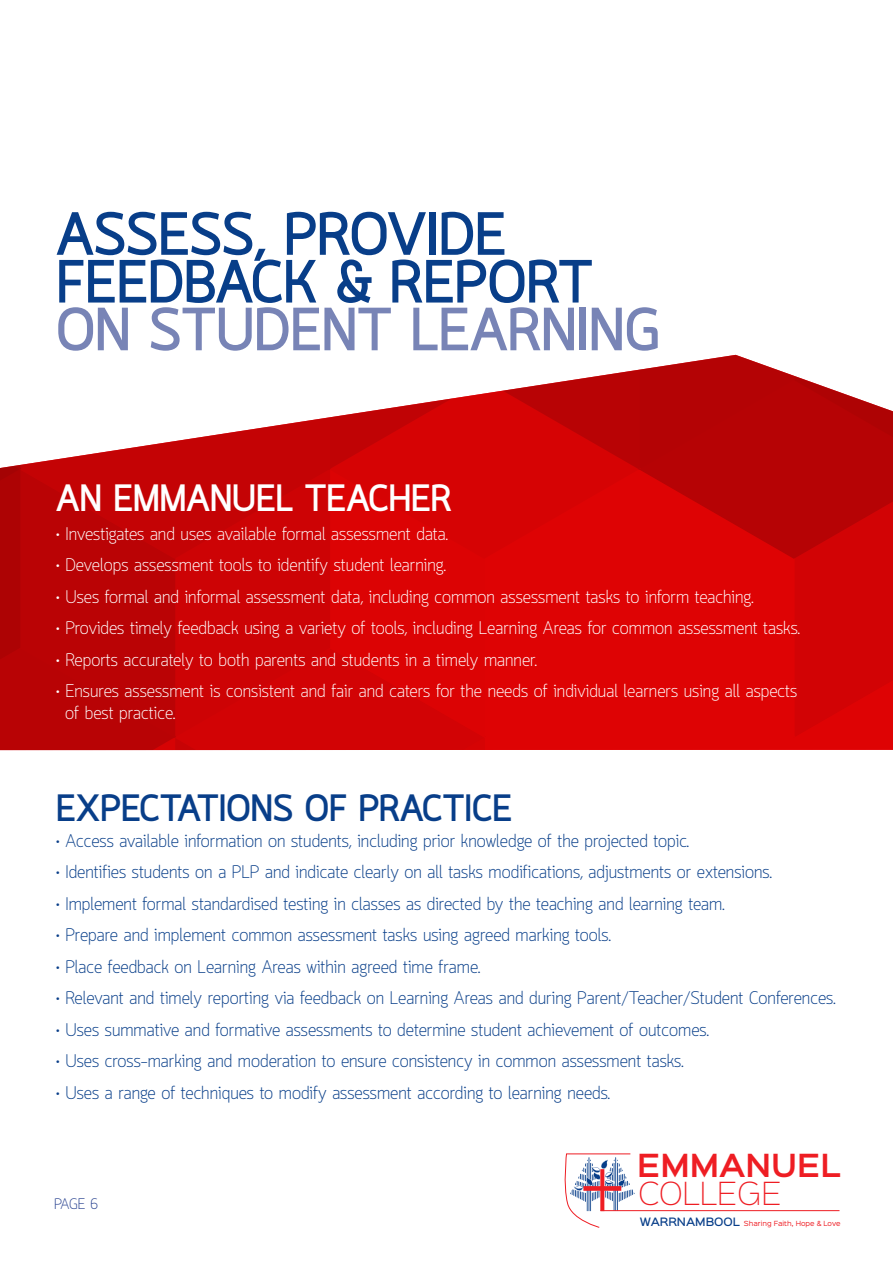
<style>
.page{position:relative;width:893px;height:1263px;background:#fff}
.page>*{position:absolute;margin:0;border:0;box-sizing:border-box;transform-origin:0 0}
.t1{font:700 60px/47.7px "Quark";color:#083e89}
.t2{font:700 60px "Quark";color:#7884b6}
.t3{font:700 37.5px "Quark";color:#083e89}
.t4{font:700 37.5px "Quark";color:#fff}
.t5{font:600 28.65px "Sinkin Sans 600";color:#ee1d23}
.t6{font:28.65px "Sinkin Sans 200 X Light";color:#ee1d23}
.t7{font:300 18px "Quark";color:#083e89}
.t8{font:300 18px/21.6px "Quark";color:#fff}
.t9{font:300 15px "Quark";color:#253f8e}
.t10{font:6.3px "Sinkin Sans 400";color:#ee1d23}
.s1{font-family:"Sinkin Sans 500";font-weight:500;font-size:10.5px;color:#083e89}
</style>
<div class="page">
<hr style="left:601px;top:1210px;width:238px;height:1px;background:#ee1d23">
<svg style="left:564px;top:1153px;width:71px;height:75px"></svg>
<svg style="left:0;top:355px;width:893px;height:395px;background:#d32325"></svg>
<p class="t1" style="left:56px;top:216px;width:538px">ASSESS, PROVIDE<br>FEEDBACK &amp; REPORT</p>
<p class="t2" style="left:56px;top:295px;width:605px">ON STUDENT LEARNING</p>
<p class="t4" style="left:56px;top:476px;width:397px">AN EMMANUEL TEACHER</p>
<p class="t8" style="left:56px;top:524px;width:393px">• Investigates and uses available formal assessment data.</p>
<p class="t8" style="left:56px;top:555px;width:391px">• Develops assessment tools to identify student learning.</p>
<p class="t8" style="left:56px;top:587px;width:699px">• Uses formal and informal assessment data, including common assessment tasks to inform teaching.</p>
<p class="t8" style="left:56px;top:618px;width:745px">• Provides timely feedback using a variety of tools, including Learning Areas for common assessment tasks.</p>
<p class="t8" style="left:56px;top:650px;width:482px">• Reports accurately to both parents and students in a timely manner.</p>
<p class="t8" style="left:65px;top:681px;width:734px;text-indent:-9px">• Ensures assessment is consistent and fair and caters for the needs of individual learners using all aspects of best practice.</p>
<p class="t3" style="left:56px;top:786px;width:457px">EXPECTATIONS OF PRACTICE</p>
<p class="t7" style="left:56px;top:830px;width:634px">• Access available information on students, including prior knowledge of the projected topic.</p>
<p class="t7" style="left:56px;top:861px;width:717px">• Identifies students on a PLP and indicate clearly on all tasks modifications, adjustments or extensions.</p>
<p class="t7" style="left:56px;top:893px;width:670px">• Implement formal standardised testing in classes as directed by the teaching and learning team.</p>
<p class="t7" style="left:56px;top:924px;width:556px">• Prepare and implement common assessment tasks using agreed marking tools.</p>
<p class="t7" style="left:56px;top:956px;width:426px">• Place feedback on Learning Areas within agreed time frame.</p>
<p class="t7" style="left:56px;top:987px;width:781px">• Relevant and timely reporting via feedback on Learning Areas and during Parent/Teacher/Student Conferences.</p>
<p class="t7" style="left:56px;top:1019px;width:654px">• Uses summative and formative assessments to determine student achievement of outcomes.</p>
<p class="t7" style="left:56px;top:1050px;width:629px">• Uses cross-marking and moderation to ensure consistency in common assessment tasks.</p>
<p class="t7" style="left:56px;top:1082px;width:555px">• Uses a range of techniques to modify assessment according to learning needs.</p>
<p class="t9" style="left:54px;top:1195px;width:46px">PAGE 6</p>
<h3 class="t5" style="left:637px;top:1140px;width:205px">EMMANUEL</h3>
<h3 class="t6" style="left:638px;top:1171px;width:145px">COLLEGE</h3>
<p class="t10" style="left:640px;top:1218px;width:202px"><span class="s1">WARRNAMBOOL</span> Sharing Faith, Hope &amp; Love</p>
</div>
